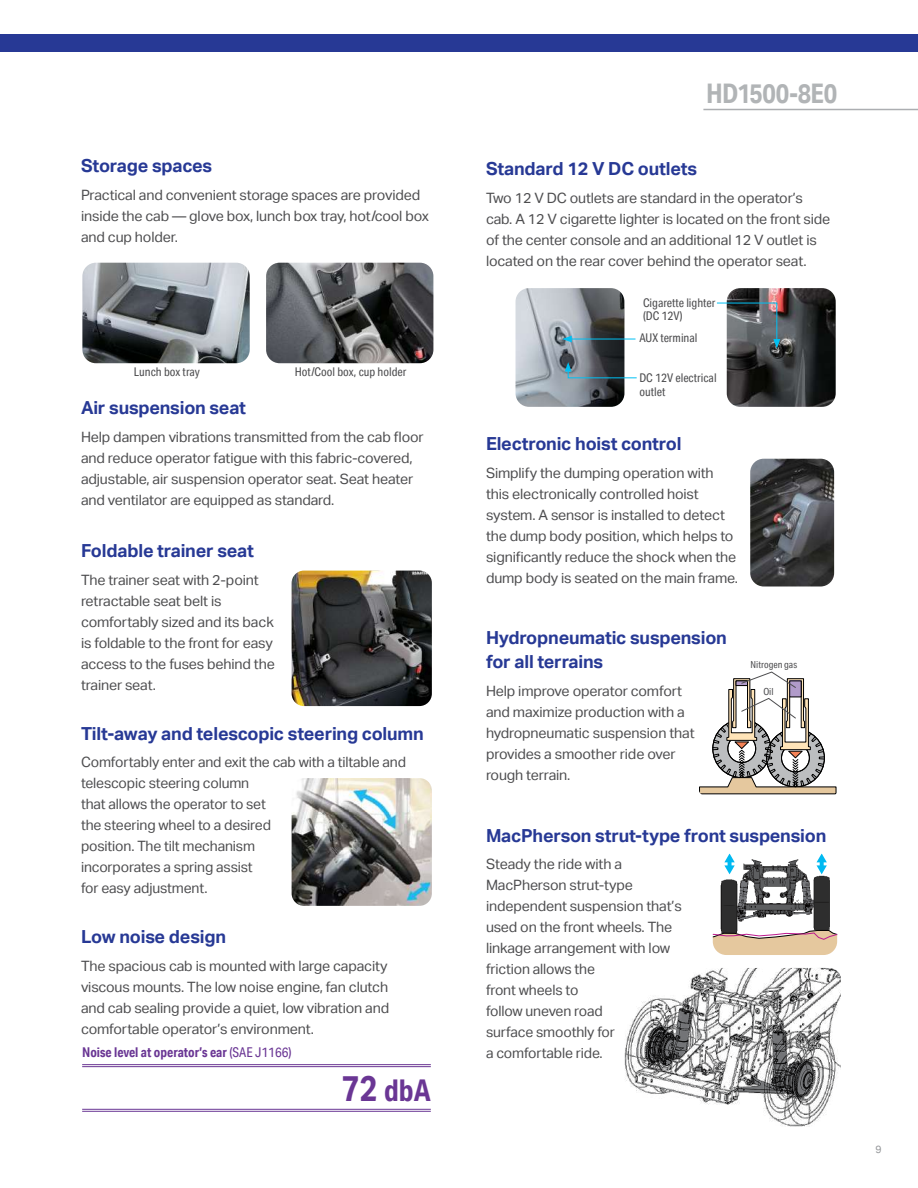
<style>
.page{position:relative;width:918px;height:1188px;background:#fff}
.page>*{position:absolute;margin:0;border:0;box-sizing:border-box;transform-origin:0 0}
.t1{font:700 30px "Aktiv Grotesk Cd";color:#6a3694}
.t2{font:700 27px "Aktiv Grotesk Cd";letter-spacing:-.02em;color:#b1b4b6}
.t3{font:700 18px/24px "Aktiv Grotesk";letter-spacing:-.01em;color:#273995}
.t4{font:14.25px/21px "Aktiv Grotesk";letter-spacing:-.01em;color:#4d4d4f}
.t5{font:700 13.5px "Aktiv Grotesk Cd";color:#6a3694}
.t6{font:12px/13.5px "Aktiv Grotesk Cd";color:#4d4d4f}
.t7{font:10.5px "Aktiv Grotesk";color:#939598}
.t8{font:9.75px "Aktiv Grotesk Cd";color:#4d4d4f}
.s1{font-weight:400}
.s2{font-size:36px}
</style>
<div class="page">
<hr style="left:703px;top:109px;width:215px;height:1px;background:#acaeb1">
<img style="left:82px;top:263px;width:168px;height:100px">
<img style="left:266px;top:263px;width:167px;height:100px">
<img style="left:292px;top:571px;width:140px;height:135px">
<img style="left:292px;top:778px;width:140px;height:128px">
<img style="left:516px;top:288px;width:108px;height:119px">
<img style="left:727px;top:288px;width:109px;height:119px">
<svg style="left:717px;top:302px;width:63px;height:46px;background:#7a8287"></svg>
<hr style="left:569px;top:339px;width:67px;height:1px;background:#00c0f3">
<svg style="left:562px;top:336px;width:10px;height:6px"></svg>
<svg style="left:565px;top:362px;width:72px;height:17px"></svg>
<img style="left:750px;top:459px;width:84px;height:127px">
<svg style="left:699px;top:671px;width:138px;height:124px"></svg>
<img style="left:624px;top:968px;width:217px;height:159px">
<img style="left:720px;top:859px;width:110px;height:71px">
<svg style="left:713px;top:930px;width:124px;height:25px;background:#dbbfa4"></svg>
<svg style="left:817px;top:853px;width:10px;height:21px"></svg>
<svg style="left:724px;top:853px;width:11px;height:21px"></svg>
<hr style="left:82px;top:1064px;width:349px;height:1px;background:#6a3694">
<hr style="left:82px;top:1066px;width:349px;height:1px;background:#6a3694">
<hr style="left:82px;top:1109px;width:349px;height:1px;background:#6a3694">
<hr style="left:82px;top:1111px;width:349px;height:1px;background:#6a3694">
<div style="left:0;top:34px;width:918px;height:17px;background:#273995"></div>
<p class="t3" style="left:81px;top:154px;width:133px">Storage spaces</p>
<p class="t4" style="left:81px;top:184px;width:349px">Practical and convenient storage spaces are provided inside the cab — glove box, lunch box tray, hot/cool box and cup holder.</p>
<p class="t6" style="left:134px;top:365px;width:67px">Lunch box tray</p>
<p class="t6" style="left:295px;top:365px;width:113px">Hot/Cool box, cup holder</p>
<p class="t3" style="left:81px;top:396px;width:167px">Air suspension seat</p>
<p class="t4" style="left:81px;top:426px;width:344px">Help dampen vibrations transmitted from the cab floor and reduce operator fatigue with this fabric-covered, adjustable, air suspension operator seat. Seat heater and ventilator are equipped as standard.</p>
<p class="t3" style="left:81px;top:539px;width:174px">Foldable trainer seat</p>
<p class="t4" style="left:81px;top:570px;width:195px">The trainer seat with 2-point retractable seat belt is comfortably sized and its back is foldable to the front for easy access to the fuses behind the trainer seat.</p>
<p class="t3" style="left:81px;top:721px;width:344px">Tilt-away and telescopic steering column</p>
<p class="t4" style="left:81px;top:752px;width:327px">Comfortably enter and exit the cab with a tiltable and telescopic steering column<br>that allows the operator to set<br>the steering wheel to a desired<br>position. The tilt mechanism<br>incorporates a spring assist<br>for easy adjustment.</p>
<p class="t3" style="left:81px;top:925px;width:147px">Low noise design</p>
<p class="t4" style="left:81px;top:955px;width:310px;text-align:justify">The spacious cab is mounted with large capacity viscous mounts. The low noise engine, fan clutch and cab sealing provide a quiet, low vibration and comfortable operator’s environment.</p>
<p class="t5" style="left:82px;top:1044px;width:211px">Noise level at operator’s ear <span class="s1">(SAE J1166)</span></p>
<h1 class="t1" style="left:341px;top:1072px;width:91px"><span class="s2">72</span> dbA</h1>
<h2 class="t2" style="left:706px;top:76px;width:133px">HD1500-8E0</h2>
<p class="t3" style="left:486px;top:157px;width:213px">Standard 12 V DC outlets</p>
<p class="t4" style="left:486px;top:187px;width:346px">Two 12 V DC outlets are standard in the operator’s cab. A 12 V cigarette lighter is located on the front side of the center console and an additional 12 V outlet is located on the rear cover behind the operator seat.</p>
<p class="t6" style="left:643px;top:296px;width:74px">Cigarette lighter (DC 12V)</p>
<p class="t6" style="left:639px;top:331px;width:60px">AUX terminal</p>
<p class="t6" style="left:639px;top:371px;width:79px">DC 12V electrical outlet</p>
<p class="t3" style="left:486px;top:432px;width:197px">Electronic hoist control</p>
<p class="t4" style="left:486px;top:462px;width:253px">Simplify the dumping operation with this electronically controlled hoist system. A sensor is installed to detect the dump body position, which helps to significantly reduce the shock when the dump body is seated on the main frame.</p>
<p class="t3" style="left:486px;top:626px;width:242px">Hydropneumatic suspension for all terrains</p>
<p class="t4" style="left:486px;top:681px;width:210px">Help improve operator comfort and maximize production with a hydropneumatic suspension that provides a smoother ride over rough terrain.</p>
<p class="t8" style="left:751px;top:659px;width:48px">Nitrogen gas</p>
<p class="t8" style="left:763px;top:686px;width:12px">Oil</p>
<p class="t3" style="left:486px;top:823px;width:342px">MacPherson strut-type front suspension</p>
<p class="t4" style="left:486px;top:854px;width:197px">Steady the ride with a<br>MacPherson strut-type independent suspension that’s used on the front wheels. The linkage arrangement with low friction allows the<br>front wheels to<br>follow uneven road<br>surface smoothly for<br>a comfortable ride.</p>
<p class="t7" style="left:875px;top:1143px;width:8px">9</p>
</div>
